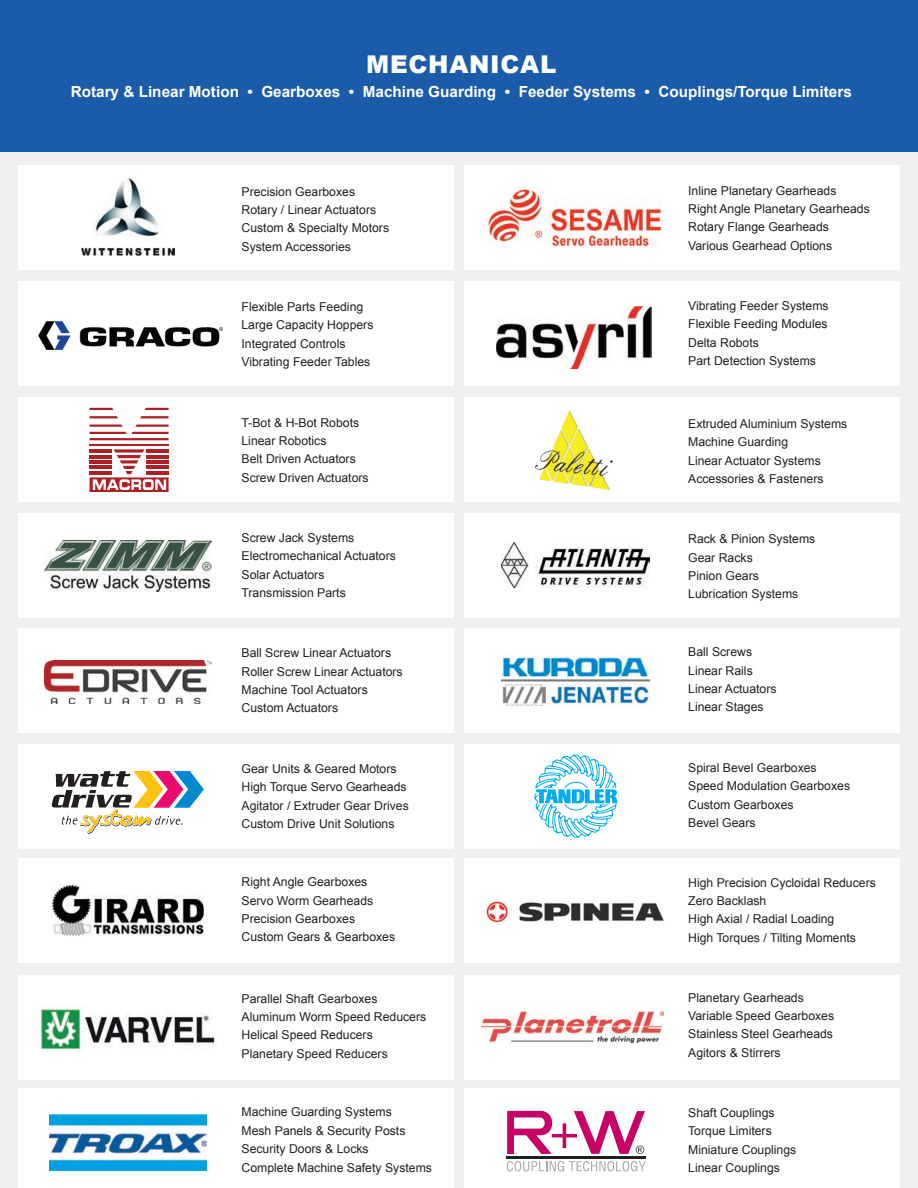
<style>
.page{position:relative;width:918px;height:1188px;background:#eff0f0}
.page>*{position:absolute;margin:0;border:0;box-sizing:border-box;transform-origin:0 0}
.t1{font:900 24.45px "Arial";letter-spacing:.03em;color:#fff}
.t2{font:700 15.3px "Arial";color:#fff}
.t3{font:12.3px/18.3px "Arial";color:#231f20}
</style>
<div class="page">
<div style="left:18px;top:166px;width:436px;height:104px;background:#fff"></div>
<div style="left:465px;top:166px;width:435px;height:104px;background:#fff"></div>
<div style="left:18px;top:282px;width:436px;height:104px;background:#fff"></div>
<div style="left:465px;top:282px;width:435px;height:104px;background:#fff"></div>
<div style="left:18px;top:397px;width:436px;height:105px;background:#fff"></div>
<div style="left:465px;top:397px;width:435px;height:105px;background:#fff"></div>
<div style="left:18px;top:513px;width:436px;height:104px;background:#fff"></div>
<div style="left:465px;top:513px;width:435px;height:104px;background:#fff"></div>
<div style="left:18px;top:628px;width:436px;height:105px;background:#fff"></div>
<div style="left:465px;top:628px;width:435px;height:105px;background:#fff"></div>
<div style="left:18px;top:744px;width:436px;height:105px;background:#fff"></div>
<div style="left:465px;top:744px;width:435px;height:105px;background:#fff"></div>
<div style="left:18px;top:859px;width:436px;height:104px;background:#fff"></div>
<div style="left:465px;top:859px;width:435px;height:104px;background:#fff"></div>
<div style="left:18px;top:975px;width:436px;height:105px;background:#fff"></div>
<div style="left:465px;top:975px;width:435px;height:105px;background:#fff"></div>
<div style="left:18px;top:1089px;width:436px;height:99px;background:#fff"></div>
<div style="left:465px;top:1089px;width:435px;height:99px;background:#fff"></div>
<img style="left:81px;top:178px;width:94px;height:78px">
<img style="left:39px;top:321px;width:184px;height:28px">
<hr style="left:90px;top:444px;width:79px;height:2px;background:#b01f23">
<svg style="left:90px;top:408px;width:23px;height:2px"></svg>
<svg style="left:145px;top:408px;width:24px;height:2px"></svg>
<svg style="left:140px;top:416px;width:29px;height:2px"></svg>
<svg style="left:90px;top:416px;width:28px;height:2px"></svg>
<svg style="left:90px;top:425px;width:79px;height:15px"></svg>
<svg style="left:90px;top:449px;width:79px;height:43px"></svg>
<img style="left:45px;top:540px;width:166px;height:51px">
<img style="left:45px;top:660px;width:166px;height:43px">
<svg style="left:52px;top:771px;width:152px;height:63px"></svg>
<img style="left:52px;top:884px;width:152px;height:52px">
<img style="left:40px;top:1006px;width:175px;height:45px">
<img style="left:49px;top:1114px;width:157px;height:56px">
<img style="left:485px;top:187px;width:177px;height:61px">
<img style="left:496px;top:306px;width:155px;height:62px">
<img style="left:535px;top:410px;width:77px;height:79px">
<img style="left:501px;top:542px;width:148px;height:46px">
<img style="left:501px;top:655px;width:148px;height:52px">
<svg style="left:534px;top:754px;width:84px;height:84px"></svg>
<img style="left:481px;top:1011px;width:183px;height:31px">
<svg style="left:507px;top:1161px;width:139px;height:10px"></svg>
<svg style="left:507px;top:1111px;width:138px;height:43px"></svg>
<hr style="left:506px;top:1156px;width:139px;height:3px;background:#231f20">
<img style="left:486px;top:901px;width:178px;height:22px">
<div style="left:0;top:0;width:918px;height:151px;background:#1a5baa"></div>
<h1 class="t1" style="left:366px;top:50px;width:192px">MECHANICAL</h1>
<p class="t2" style="left:71px;top:81px;width:783px">Rotary &amp; Linear Motion • Gearboxes • Machine Guarding • Feeder Systems • Couplings/Torque Limiters</p>
<p class="t3" style="left:242px;top:182px;width:149px">Precision Gearboxes<br>Rotary / Linear Actuators<br>Custom &amp; Specialty Motors<br>System Accessories</p>
<p class="t3" style="left:242px;top:297px;width:133px">Flexible Parts Feeding<br>Large Capacity Hoppers<br>Integrated Controls<br>Vibrating Feeder Tables</p>
<p class="t3" style="left:242px;top:413px;width:129px">T-Bot &amp; H-Bot Robots<br>Linear Robotics<br>Belt Driven Actuators<br>Screw Driven Actuators</p>
<p class="t3" style="left:242px;top:529px;width:156px">Screw Jack Systems<br>Electromechanical Actuators<br>Solar Actuators<br>Transmission Parts</p>
<p class="t3" style="left:242px;top:644px;width:163px">Ball Screw Linear Actuators<br>Roller Screw Linear Actuators<br>Machine Tool Actuators<br>Custom Actuators</p>
<p class="t3" style="left:242px;top:760px;width:169px">Gear Units &amp; Geared Motors<br>High Torque Servo Gearheads<br>Agitator / Extruder Gear Drives<br>Custom Drive Unit Solutions</p>
<p class="t3" style="left:242px;top:873px;width:155px">Right Angle Gearboxes<br>Servo Worm Gearheads<br>Precision Gearboxes<br>Custom Gears &amp; Gearboxes</p>
<p class="t3" style="left:242px;top:989px;width:186px">Parallel Shaft Gearboxes<br>Aluminum Worm Speed Reducers<br>Helical Speed Reducers<br>Planetary Speed Reducers</p>
<p class="t3" style="left:242px;top:1103px;width:192px">Machine Guarding Systems<br>Mesh Panels &amp; Security Posts<br>Security Doors &amp; Locks<br>Complete Machine Safety Systems</p>
<p class="t3" style="left:688px;top:181px;width:183px">Inline Planetary Gearheads<br>Right Angle Planetary Gearheads<br>Rotary Flange Gearheads<br>Various Gearhead Options</p>
<p class="t3" style="left:688px;top:297px;width:142px">Vibrating Feeder Systems<br>Flexible Feeding Modules<br>Delta Robots<br>Part Detection Systems</p>
<p class="t3" style="left:688px;top:415px;width:161px">Extruded Aluminium Systems<br>Machine Guarding<br>Linear Actuator Systems<br>Accessories &amp; Fasteners</p>
<p class="t3" style="left:688px;top:530px;width:129px">Rack &amp; Pinion Systems<br>Gear Racks<br>Pinion Gears<br>Lubrication Systems</p>
<p class="t3" style="left:688px;top:643px;width:90px">Ball Screws<br>Linear Rails<br>Linear Actuators<br>Linear Stages</p>
<p class="t3" style="left:688px;top:759px;width:163px">Spiral Bevel Gearboxes<br>Speed Modulation Gearboxes<br>Custom Gearboxes<br>Bevel Gears</p>
<p class="t3" style="left:688px;top:873px;width:189px">High Precision Cycloidal Reducers<br>Zero Backlash<br>High Axial / Radial Loading<br>High Torques / Tilting Moments</p>
<p class="t3" style="left:688px;top:988px;width:148px">Planetary Gearheads<br>Variable Speed Gearboxes<br>Stainless Steel Gearheads<br>Agitors &amp; Stirrers</p>
<p class="t3" style="left:688px;top:1104px;width:110px">Shaft Couplings<br>Torque Limiters<br>Miniature Couplings<br>Linear Couplings</p>
</div>
